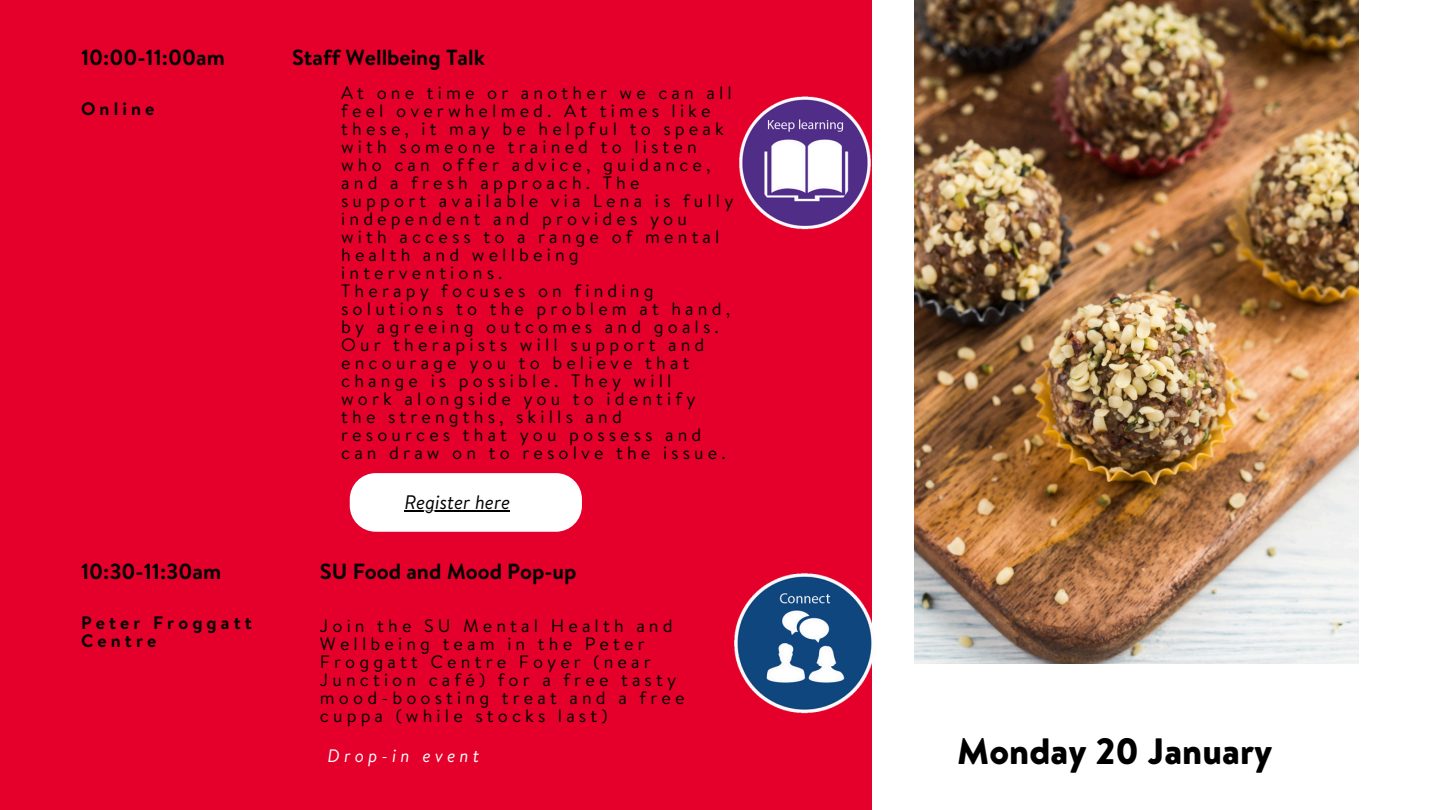
<style>
.page{position:relative;width:1440px;height:810px;background:#fff}
.page>*{position:absolute;margin:0;border:0;box-sizing:border-box;transform-origin:0 0}
.t1{font:900 36.7px "Brandon Text";color:#000}
.t2{font:700 21.9px "Brandon Text";color:#000}
.t3{font:italic 19.6px "Brandon Text";color:#000}
.t4{font:18px/18px "Brandon Text";letter-spacing:.23em;color:#000}
.t5{font:700 18px/18px "Brandon Text";letter-spacing:.23em;color:#000}
.t6{font:italic 18px "Brandon Text";letter-spacing:.23em;color:#fffdfd}
</style>
<div class="page">
<img style="left:914px;top:0;width:445px;height:664px">
<div style="left:0;top:0;width:872px;height:810px;background:#e4002b"></div>
<img style="left:739px;top:96px;width:132px;height:134px">
<div style="left:350px;top:473px;width:232px;height:59px;background:#fff;border-radius:26px"></div>
<hr style="left:404px;top:511px;width:106px;height:1px;background:#000">
<img style="left:734px;top:506px;width:208px;height:208px">
<p class="t2" style="left:81px;top:41px;width:145px">10:00-11:00am</p>
<p class="t2" style="left:292px;top:41px;width:195px">Staff Wellbeing Talk</p>
<h2 class="t4" style="left:341px;top:83px;width:394px">At one time or another we can all feel overwhelmed. At times like these, it may be helpful to speak with someone trained to listen who can offer advice, guidance, and a fresh approach. The<br>support available via Lena is fully independent and provides you with access to a range of mental health and wellbeing interventions.</h2>
<h2 class="t4" style="left:341px;top:281px;width:390px">Therapy focuses on finding solutions to the problem at hand, by agreeing outcomes and goals.<br>Our therapists will support and encourage you to believe that change is possible. They will<br>work alongside you to identify the strengths, skills and resources that you possess and can draw on to resolve the issue.</h2>
<h3 class="t5" style="left:81px;top:99px;width:75px">Online</h3>
<p class="t3" style="left:404px;top:488px;width:107px">Register here</p>
<h2 class="t2" style="left:81px;top:556px;width:142px">10:30-11:30am</h2>
<p class="t2" style="left:320px;top:556px;width:258px">SU Food and Mood Pop-up</p>
<p class="t4" style="left:320px;top:616px;width:366px">Join the SU Mental Health and<br>Wellbeing team in the Peter<br>Froggatt Centre Foyer (near<br>Junction café) for a free tasty mood-boosting treat and a free cuppa (while stocks last)</p>
<h3 class="t5" style="left:81px;top:614px;width:172px">Peter Froggatt<br>Centre</h3>
<p class="t6" style="left:328px;top:742px;width:153px">Drop-in event</p>
<h2 class="t1" style="left:957px;top:725px;width:316px">Monday 20 January</h2>
</div>
